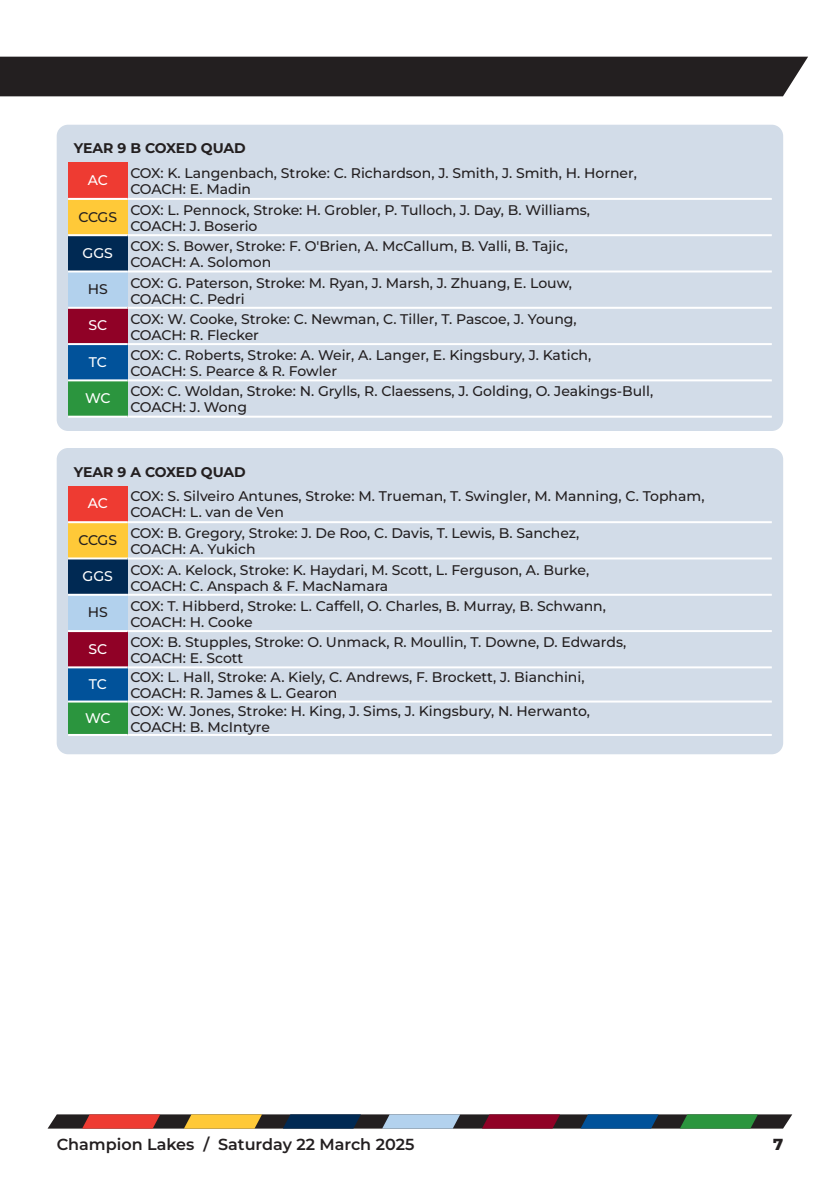
<style>
.page{position:relative;width:840px;height:1191px;background:#fff}
.page>*{position:absolute;margin:0;border:0;box-sizing:border-box;transform-origin:0 0}
.t1{font:600 16px "Montserrat";color:#231f20}
.t2{font:800 16px "Montserrat";color:#231f20}
.t3{font:500 14px/16px "Montserrat";color:#231f20}
.t4{font:700 14px "Montserrat";letter-spacing:-.005em;color:#231f20}
.t5{font:500 14px "Montserrat";letter-spacing:-.005em;color:#fff}
</style>
<div class="page">
<svg style="left:48px;top:1114px;width:743px;height:14px;background:#615550"></svg>
<div style="left:0;top:57px;width:807px;height:39px;background:#231f20"></div>
<div style="left:57px;top:125px;width:725px;height:306px;background:#d2dce8;border-radius:11px"></div>
<div style="left:68px;top:163px;width:59px;height:36px;background:#ee3b32"></div>
<div style="left:68px;top:199px;width:59px;height:36px;background:#ffc938"></div>
<div style="left:68px;top:235px;width:59px;height:36px;background:#002953"></div>
<div style="left:68px;top:271px;width:59px;height:37px;background:#b2d1ed"></div>
<div style="left:68px;top:308px;width:59px;height:36px;background:#900126"></div>
<div style="left:68px;top:344px;width:59px;height:36px;background:#01529a"></div>
<div style="left:68px;top:380px;width:59px;height:37px;background:#2b953e"></div>
<hr style="left:68px;top:198px;width:59px;height:2px;background:#fff">
<hr style="left:127px;top:198px;width:644px;height:2px;background:#fff">
<hr style="left:68px;top:234px;width:59px;height:2px;background:#fff">
<hr style="left:127px;top:234px;width:644px;height:2px;background:#fff">
<hr style="left:68px;top:270px;width:59px;height:2px;background:#fff">
<hr style="left:127px;top:270px;width:644px;height:2px;background:#fff">
<hr style="left:68px;top:343px;width:59px;height:2px;background:#fff">
<hr style="left:127px;top:343px;width:644px;height:2px;background:#fff">
<hr style="left:68px;top:379px;width:59px;height:2px;background:#fff">
<hr style="left:127px;top:379px;width:644px;height:2px;background:#fff">
<hr style="left:68px;top:416px;width:59px;height:2px;background:#fff">
<hr style="left:127px;top:416px;width:644px;height:2px;background:#fff">
<hr style="left:68px;top:307px;width:59px;height:2px;background:#fff">
<hr style="left:127px;top:307px;width:644px;height:2px;background:#fff">
<div style="left:57px;top:448px;width:725px;height:306px;background:#d2dce8;border-radius:11px"></div>
<div style="left:68px;top:486px;width:59px;height:36px;background:#ee3b32"></div>
<div style="left:68px;top:522px;width:59px;height:36px;background:#ffc938"></div>
<div style="left:68px;top:558px;width:59px;height:37px;background:#002953"></div>
<div style="left:68px;top:595px;width:59px;height:36px;background:#b2d1ed"></div>
<div style="left:68px;top:631px;width:59px;height:36px;background:#900126"></div>
<div style="left:68px;top:667px;width:59px;height:34px;background:#01529a"></div>
<div style="left:68px;top:701px;width:59px;height:34px;background:#2b953e"></div>
<hr style="left:68px;top:521px;width:59px;height:2px;background:#fff">
<hr style="left:127px;top:521px;width:644px;height:2px;background:#fff">
<hr style="left:68px;top:557px;width:59px;height:2px;background:#fff">
<hr style="left:127px;top:557px;width:644px;height:2px;background:#fff">
<hr style="left:68px;top:594px;width:59px;height:2px;background:#fff">
<hr style="left:127px;top:594px;width:644px;height:2px;background:#fff">
<hr style="left:68px;top:666px;width:59px;height:2px;background:#fff">
<hr style="left:127px;top:666px;width:644px;height:2px;background:#fff">
<hr style="left:68px;top:700px;width:59px;height:2px;background:#fff">
<hr style="left:127px;top:700px;width:644px;height:2px;background:#fff">
<hr style="left:68px;top:734px;width:59px;height:2px;background:#fff">
<hr style="left:127px;top:734px;width:644px;height:2px;background:#fff">
<hr style="left:68px;top:630px;width:59px;height:2px;background:#fff">
<hr style="left:127px;top:630px;width:644px;height:2px;background:#fff">
<p class="t4" style="left:74px;top:138px;width:173px">YEAR 9 B COXED QUAD</p>
<p class="t5" style="left:88px;top:170px;width:22px">AC</p>
<p class="t3" style="left:130px;top:166px;width:508px">COX: K. Langenbach, Stroke: C. Richardson, J. Smith, J. Smith, H. Horner,<br>COACH: E. Madin</p>
<p class="t3" style="left:78px;top:209px;width:40px">CCGS</p>
<p class="t3" style="left:130px;top:203px;width:461px">COX: L. Pennock, Stroke: H. Grobler, P. Tulloch, J. Day, B. Williams,<br>COACH: J. Boserio</p>
<p class="t5" style="left:83px;top:243px;width:32px">GGS</p>
<p class="t3" style="left:130px;top:239px;width:439px">COX: S. Bower, Stroke: F. O'Brien, A. McCallum, B. Valli, B. Tajic,<br>COACH: A. Solomon</p>
<p class="t3" style="left:88px;top:282px;width:22px">HS</p>
<p class="t3" style="left:130px;top:275px;width:443px">COX: G. Paterson, Stroke: M. Ryan, J. Marsh, J. Zhuang, E. Louw,<br>COACH: C. Pedri</p>
<p class="t5" style="left:88px;top:316px;width:20px">SC</p>
<p class="t3" style="left:130px;top:312px;width:447px">COX: W. Cooke, Stroke: C. Newman, C. Tiller, T. Pascoe, J. Young,<br>COACH: R. Flecker</p>
<p class="t5" style="left:89px;top:352px;width:20px">TC</p>
<p class="t3" style="left:130px;top:348px;width:462px">COX: C. Roberts, Stroke: A. Weir, A. Langer, E. Kingsbury, J. Katich,<br>COACH: S. Pearce &amp; R. Fowler</p>
<p class="t5" style="left:85px;top:388px;width:27px">WC</p>
<p class="t3" style="left:130px;top:384px;width:524px">COX: C. Woldan, Stroke: N. Grylls, R. Claessens, J. Golding, O. Jeakings-Bull,<br>COACH: J. Wong</p>
<p class="t4" style="left:74px;top:461px;width:173px">YEAR 9 A COXED QUAD</p>
<p class="t5" style="left:88px;top:493px;width:22px">AC</p>
<p class="t3" style="left:130px;top:489px;width:575px">COX: S. Silveiro Antunes, Stroke: M. Trueman, T. Swingler, M. Manning, C. Topham,<br>COACH: L. van de Ven</p>
<p class="t3" style="left:78px;top:533px;width:40px">CCGS</p>
<p class="t3" style="left:130px;top:526px;width:450px">COX: B. Gregory, Stroke: J. De Roo, C. Davis, T. Lewis, B. Sanchez,<br>COACH: A. Yukich</p>
<p class="t5" style="left:83px;top:566px;width:32px">GGS</p>
<p class="t3" style="left:130px;top:562px;width:460px">COX: A. Kelock, Stroke: K. Haydari, M. Scott, L. Ferguson, A. Burke,<br>COACH: C. Anspach &amp; F. MacNamara</p>
<p class="t3" style="left:88px;top:605px;width:22px">HS</p>
<p class="t3" style="left:130px;top:599px;width:477px">COX: T. Hibberd, Stroke: L. Caffell, O. Charles, B. Murray, B. Schwann,<br>COACH: H. Cooke</p>
<p class="t5" style="left:88px;top:639px;width:20px">SC</p>
<p class="t3" style="left:130px;top:635px;width:497px">COX: B. Stupples, Stroke: O. Unmack, R. Moullin, T. Downe, D. Edwards,<br>COACH: E. Scott</p>
<p class="t5" style="left:89px;top:674px;width:20px">TC</p>
<p class="t3" style="left:130px;top:670px;width:455px">COX: L. Hall, Stroke: A. Kiely, C. Andrews, F. Brockett, J. Bianchini,<br>COACH: R. James &amp; L. Gearon</p>
<p class="t5" style="left:85px;top:708px;width:27px">WC</p>
<p class="t3" style="left:130px;top:704px;width:461px">COX: W. Jones, Stroke: H. King, J. Sims, J. Kingsbury, N. Herwanto,<br>COACH: B. McIntyre</p>
<p class="t1" style="left:57px;top:1133px;width:359px">Champion Lakes / Saturday 22 March 2025</p>
<p class="t2" style="left:772px;top:1132px;width:12px">7</p>
</div>
